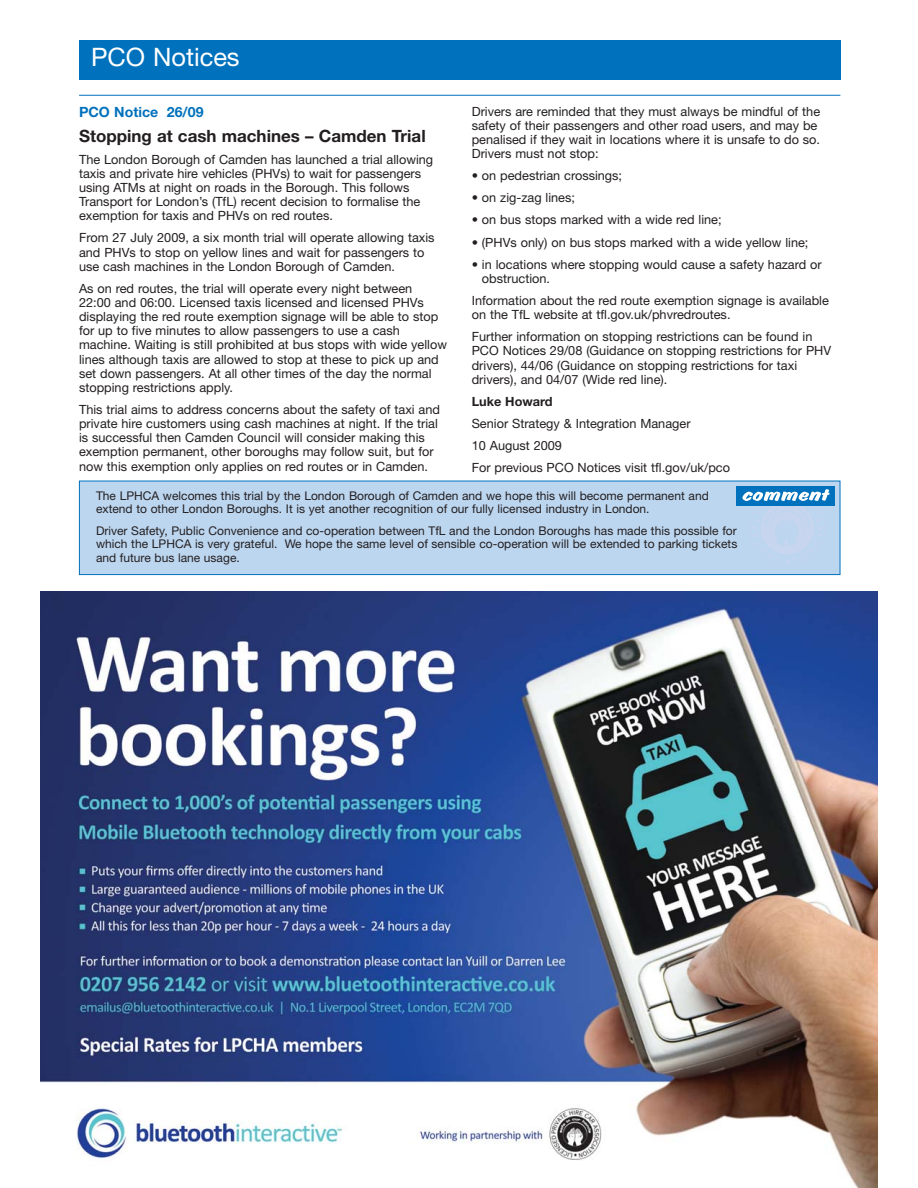
<style>
.page{position:relative;width:918px;height:1188px;background:#fff}
.page>*{position:absolute;margin:0;border:0;box-sizing:border-box;transform-origin:0 0}
.t1{font:25.5px "Helvetica Neue";color:#fff}
.t2{font:700 16.95px "Helvetica Neue";color:#231f20}
.t3{font:700 14.1px "Helvetica Neue";color:#0071bc}
.t4{font:12.75px/14.1px "Helvetica Neue";color:#231f20}
.t5{font:700 12.75px "Helvetica Neue";color:#231f20}
.t6{font:12px/13.5px "Helvetica Neue";color:#231f20}
</style>
<div class="page">
<div style="left:79px;top:481px;width:761px;height:94px;background:#bdd6f0"></div>
<div style="left:79px;top:481px;width:761px;height:94px;border:1px solid #0071bc"></div>
<div style="left:79px;top:40px;width:761px;height:39px;background:#0071bc"></div>
<hr style="left:79px;top:95px;width:761px;height:1px;background:#0071bc">
<img style="left:40px;top:591px;width:838px;height:597px">
<div style="left:736px;top:487px;width:99px;height:19px;background:#0071bc"></div>
<svg style="left:742px;top:489px;width:88px;height:12px"></svg>
<h1 class="t1" style="left:91px;top:48px;width:150px">PCO Notices</h1>
<p class="t3" style="left:79px;top:107px;width:126px">PCO Notice 26/09</p>
<h2 class="t2" style="left:79px;top:130px;width:348px">Stopping at cash machines – Camden Trial</h2>
<p class="t4" style="left:79px;top:153px;width:356px">The London Borough of Camden has launched a trial allowing taxis and private hire vehicles (PHVs) to wait for passengers using ATMs at night on roads in the Borough. This follows Transport for London’s (TfL) recent decision to formalise the exemption for taxis and PHVs on red routes.</p>
<p class="t4" style="left:79px;top:232px;width:357px">From 27 July 2009, a six month trial will operate allowing taxis and PHVs to stop on yellow lines and wait for passengers to use cash machines in the London Borough of Camden.</p>
<p class="t4" style="left:79px;top:283px;width:369px">As on red routes, the trial will operate every night between 22:00 and 06:00. Licensed taxis licensed and licensed PHVs displaying the red route exemption signage will be able to stop for up to five minutes to allow passengers to use a cash machine. Waiting is still prohibited at bus stops with wide yellow lines although taxis are allowed to stop at these to pick up and set down passengers. At all other times of the day the normal stopping restrictions apply.</p>
<p class="t4" style="left:79px;top:404px;width:363px">This trial aims to address concerns about the safety of taxi and private hire customers using cash machines at night. If the trial is successful then Camden Council will consider making this exemption permanent, other boroughs may follow suit, but for now this exemption only applies on red routes or in Camden.</p>
<p class="t4" style="left:472px;top:105px;width:350px">Drivers are reminded that they must always be mindful of the safety of their passengers and other road users, and may be penalised if they wait in locations where it is unsafe to do so.<br>Drivers must not stop:</p>
<p class="t4" style="left:472px;top:170px;width:152px">• on pedestrian crossings;</p>
<p class="t4" style="left:472px;top:192px;width:105px">• on zig-zag lines;</p>
<p class="t4" style="left:472px;top:214px;width:251px">• on bus stops marked with a wide red line;</p>
<p class="t4" style="left:472px;top:236px;width:338px">• (PHVs only) on bus stops marked with a wide yellow line;</p>
<p class="t4" style="left:482px;top:258px;width:341px;text-indent:-10px">• in locations where stopping would cause a safety hazard or obstruction.</p>
<p class="t4" style="left:472px;top:295px;width:359px">Information about the red route exemption signage is available on the TfL website at tfl.gov.uk/phvredroutes.</p>
<p class="t4" style="left:472px;top:331px;width:361px">Further information on stopping restrictions can be found in PCO Notices 29/08 (Guidance on stopping restrictions for PHV drivers), 44/06 (Guidance on stopping restrictions for taxi drivers), and 04/07 (Wide red line).</p>
<p class="t5" style="left:472px;top:397px;width:82px">Luke Howard</p>
<p class="t4" style="left:472px;top:414px;width:260px;line-height:22.2px">Senior Strategy &amp; Integration Manager<br>10 August 2009<br>For previous PCO Notices visit tfl.gov/uk/pco</p>
<p class="t6" style="left:96px;top:490px;width:614px">The LPHCA welcomes this trial by the London Borough of Camden and we hope this will become permanent and extend to other London Boroughs. It is yet another recognition of our fully licensed industry in London.</p>
<p class="t6" style="left:96px;top:525px;width:643px;text-align:justify">Driver Safety, Public Convenience and co-operation between TfL and the London Boroughs has made this possible for which the LPHCA is very grateful. We hope the same level of sensible co-operation will be extended to parking tickets and future bus lane usage.</p>
</div>
